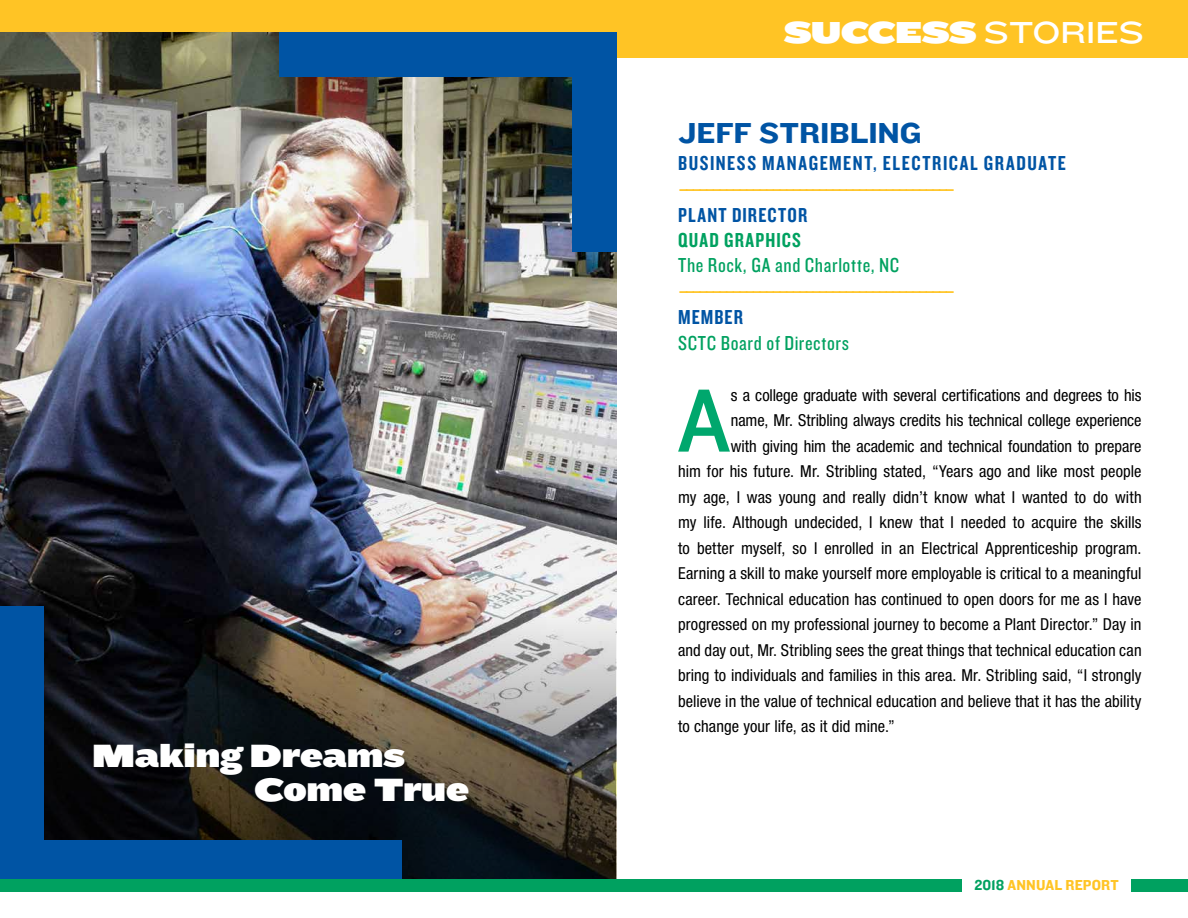
<style>
.page{position:relative;width:1188px;height:918px;background:#fff}
.page>*{position:absolute;margin:0;border:0;box-sizing:border-box;transform-origin:0 0}
.t1{font:93.15px "Knockout HTF31 Junior Middlewt";color:#00a76d}
.t2{font:33.45px/34px "Knockout HTF94 Ultmt Sumo";letter-spacing:.005em;color:#fff}
.t3{font:31.5px "Knockout HTF94 Ultmt Sumo";letter-spacing:-.005em;color:#fff}
.t4{font:30px "Knockout HTF52 Cruiserweight";letter-spacing:-.005em;color:#0054a4}
.t5{font:22.5px "Knockout HTF29 Junior Liteweight";color:#ffc425}
.t6{font:21px "Knockout HTF49 Liteweight";letter-spacing:.07em;color:#0054a4}
.t7{font:21px "Knockout HTF29 Junior Liteweight";letter-spacing:.03em;color:#00a160}
.t8{font:21px "Knockout HTF49 Liteweight";letter-spacing:.055em;color:#00a160}
.t9{font:condensed 16.5px "Helvetica Neue";letter-spacing:.005em;color:#000}
.t10{font:15px "Knockout HTF51 Middleweight";letter-spacing:.005em;color:#ffc425}
.s1{font-family:"Knockout HTF34 Junior Sumo"}
.s2{color:#00a160}
</style>
<div class="page">
<div style="left:1px;top:0;width:1187px;height:58px;background:#ffc425"></div>
<img style="left:1px;top:32px;width:615px;height:847px">
<div style="left:280px;top:32px;width:336px;height:44px;background:#0054a4"></div>
<div style="left:572px;top:32px;width:44px;height:220px;background:#0054a4"></div>
<div style="left:0;top:841px;width:402px;height:44px;background:#0054a4"></div>
<div style="left:0;top:606px;width:44px;height:279px;background:#0054a4"></div>
<div style="left:0;top:879px;width:962px;height:13px;background:#00a160"></div>
<div style="left:1132px;top:879px;width:56px;height:13px;background:#00a160"></div>
<h2 class="t2" style="left:255px;top:739px;width:216px;text-indent:-162px">Making Dreams<br>Come True</h2>
<h3 class="t3" style="left:784px;top:15px;width:362px">SUCCESS <span class="s1">STORIES</span></h3>
<h3 class="t4" style="left:678px;top:116px;width:245px">JEFF STRIBLING</h3>
<p class="t6" style="left:678px;top:152px;width:389px">BUSINESS MANAGEMENT, ELECTRICAL GRADUATE</p>
<h3 class="t5" style="left:678px;top:178px;width:279px">–––––––––––––––––––––––––––––––––––––––––</h3>
<p class="t6" style="left:678px;top:204px;width:131px">PLANT DIRECTOR</p>
<p class="t8" style="left:678px;top:229px;width:124px">QUAD GRAPHICS</p>
<p class="t7" style="left:678px;top:255px;width:223px">The Rock, GA and Charlotte, NC</p>
<h3 class="t5" style="left:678px;top:280px;width:279px">–––––––––––––––––––––––––––––––––––––––––</h3>
<p class="t6" style="left:678px;top:307px;width:66px">MEMBER</p>
<p class="t7" style="left:678px;top:332px;width:173px">SCTC Board of Directors</p>
<h1 class="t1" style="left:677px;top:371px;width:55px">A</h1>
<p class="t9" style="left:731px;top:385px;width:412px">s a college graduate with several certifications and degrees to his</p>
<p class="t9" style="left:731px;top:411px;width:412px">name, Mr. Stribling always credits his technical college experience</p>
<p class="t9" style="left:731px;top:436px;width:412px">with giving him the academic and technical foundation to prepare</p>
<p class="t9" style="left:678px;top:462px;width:465px">him for his future. Mr. Stribling stated, “Years ago and like most people</p>
<p class="t9" style="left:678px;top:487px;width:465px">my age, I was young and really didn’t know what I wanted to do with</p>
<p class="t9" style="left:678px;top:513px;width:465px">my life. Although undecided, I knew that I needed to acquire the skills</p>
<p class="t9" style="left:678px;top:538px;width:465px">to better myself, so I enrolled in an Electrical Apprenticeship program.</p>
<p class="t9" style="left:678px;top:564px;width:465px">Earning a skill to make yourself more employable is critical to a meaningful</p>
<p class="t9" style="left:678px;top:589px;width:465px">career. Technical education has continued to open doors for me as I have</p>
<p class="t9" style="left:678px;top:615px;width:465px">progressed on my professional journey to become a Plant Director.” Day in</p>
<p class="t9" style="left:678px;top:640px;width:465px">and day out, Mr. Stribling sees the great things that technical education can</p>
<p class="t9" style="left:678px;top:666px;width:465px">bring to individuals and families in this area. Mr. Stribling said, “I strongly</p>
<p class="t9" style="left:678px;top:691px;width:465px">believe in the value of technical education and believe that it has the ability</p>
<p class="t9" style="left:678px;top:717px;width:218px">to change your life, as it did mine.”</p>
<p class="t10" style="left:974px;top:877px;width:146px"><span class="s2">2018</span> ANNUAL REPORT</p>
</div>
